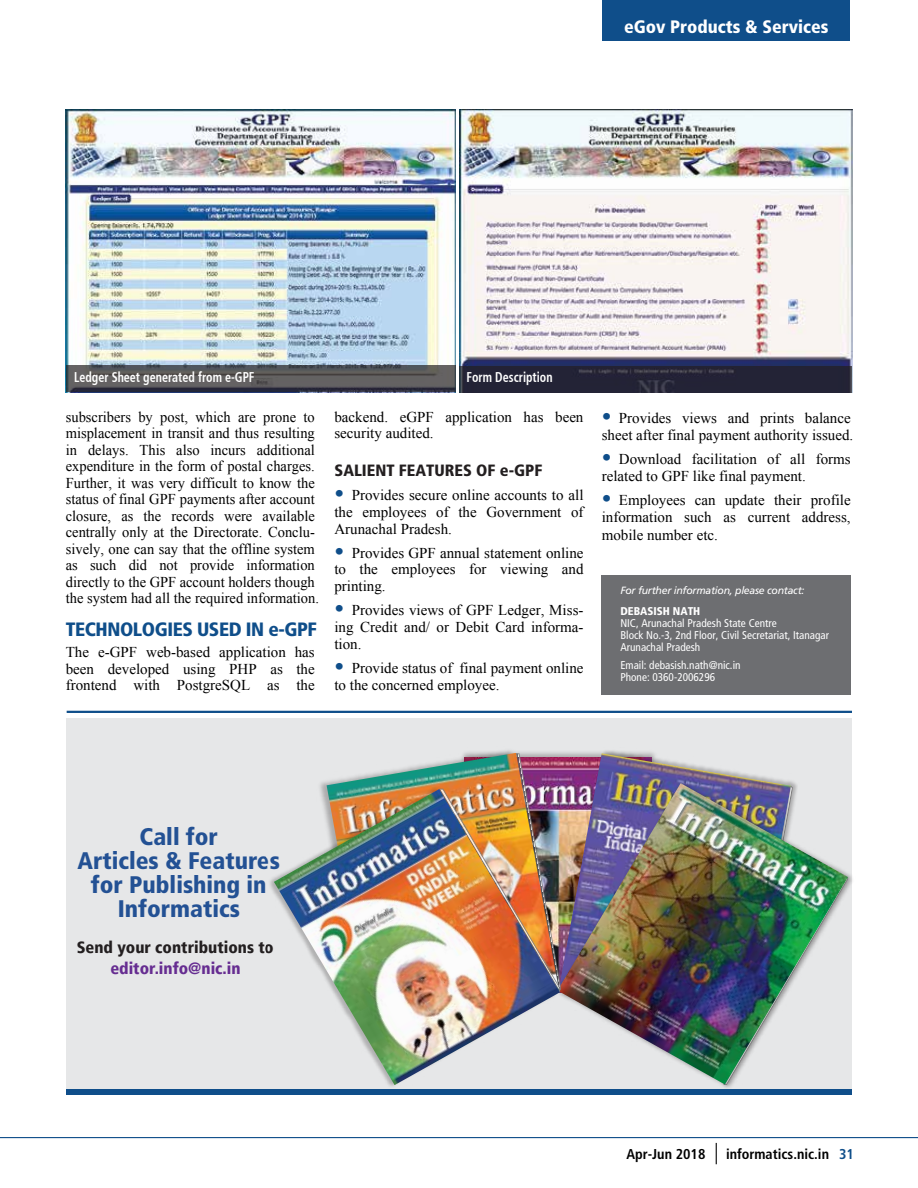
<style>
.page{position:relative;width:918px;height:1188px;background:#fff}
.page>*{position:absolute;margin:0;border:0;box-sizing:border-box;transform-origin:0 0}
.t1{font:900 condensed 24px/24px "Frutiger LT Std";color:#235194;text-align:center}
.t2{font:900 condensed 19.35px "Frutiger LT Std";letter-spacing:-.02em;color:#0f4e8a}
.t3{font:900 condensed 18px "Frutiger LT Std";color:#fff}
.t4{font:900 condensed 16.5px "Frutiger LT";color:#231f20}
.t5{font:900 condensed 16.5px "Frutiger LT";color:#662d91}
.t6{font:900 condensed 16.35px "Frutiger LT Std";color:#231f20}
.t7{font:15px/16.5px "Times New Roman";color:#010101}
.t8{font:700 condensed 14.25px "Frutiger LT Std";color:#010101}
.t9{font:700 condensed 14.1px "Frutiger 67";color:#fff;scale:.85 1}
.t10{font:condensed 11.25px/12px "Frutiger LT Std";color:#fff}
.t11{font:900 condensed 11.25px "Frutiger LT Std";color:#fff}
.t12{font:italic 10.5px "Frutiger LT Std";letter-spacing:-.025em;color:#fff}
.s1{font-family:"Frutiger LT Std";font-weight:900;font-stretch:condensed;font-size:19.35px;color:#0f4e8a}
.s2{font-family:"Frutiger LT Std";font-weight:900;font-stretch:condensed;font-size:14.85px;color:#fff}
.s3{font-family:"Frutiger";font-weight:400;font-size:21.45px}
.s4{color:#0f4e8a}
</style>
<div class="page">
<div style="left:66px;top:718px;width:786px;height:375px;background:#e6e7e8"></div>
<hr style="left:0;top:1137px;width:918px;height:1px;background:#0f4e8a">
<div style="left:602px;top:0;width:248px;height:40px;background:#0f4e8a"></div>
<img style="left:66px;top:110px;width:389px;height:256px">
<div style="left:602px;top:575px;width:249px;height:120px;background:#6d6e71"></div>
<img style="left:460px;top:110px;width:392px;height:256px">
<svg style="left:66px;top:366px;width:389px;height:26px;background:#525256"></svg>
<svg style="left:460px;top:366px;width:392px;height:26px;background:#252437"></svg>
<img style="left:561px;top:753px;width:207px;height:25px">
<img style="left:561px;top:778px;width:292px;height:310px">
<img style="left:561px;top:783px;width:287px;height:301px">
<img style="left:321px;top:750px;width:239px;height:34px">
<img style="left:270px;top:784px;width:291px;height:302px">
<img style="left:439px;top:753px;width:122px;height:240px">
<img style="left:274px;top:789px;width:286px;height:296px">
<div style="left:66px;top:1089px;width:786px;height:5px;background:#0f4e8a"></div>
<hr style="left:67px;top:711px;width:785px;height:2px;background:#0f4e8a">
<p class="t3" style="left:624px;top:16px;width:206px">eGov Products &amp; Services</p>
<p class="t9" style="left:74px;top:369px;width:214px">Ledger Sheet generated from e-GPF</p>
<p class="t9" style="left:467px;top:369px;width:103px">Form Description</p>
<p class="t7" style="left:66px;top:408px;width:255px">subscribers by post, which are prone to misplacement in transit and thus resulting in delays. This also incurs additional expenditure in the form of postal charges.<br>Further, it was very difficult to know the status of final GPF payments after account closure, as the records were available centrally only at the Directorate. Conclu&shy;sively, one can say that the offline system as such did not provide information directly to the GPF account holders though the system had all the required information.</p>
<p class="t2" style="left:66px;top:618px;width:253px">TECHNOLOGIES USED IN e-GPF</p>
<p class="t7" style="left:66px;top:644px;width:251px;text-align:justify">The e-GPF web-based application has been developed using PHP as the frontend with PostgreSQL as the</p>
<p class="t7" style="left:334px;top:408px;width:251px">backend. eGPF application has been security audited.</p>
<p class="t6" style="left:334px;top:460px;width:209px">SALIENT FEATURES OF e-GPF</p>
<p class="t7" style="left:334px;top:486px;width:251px;line-height:17px;text-align:justify"><span class="s1">•</span><span class="s2">•</span>Provides secure online accounts to all the employees of the Government of Arunachal Pradesh.</p>
<p class="t7" style="left:334px;top:544px;width:251px;text-align:justify"><span class="s1">•</span><span class="s2">•</span>Provides GPF annual statement online to the employees for viewing and printing.</p>
<p class="t7" style="left:334px;top:602px;width:251px;line-height:17px;text-align:justify"><span class="s1">•</span><span class="s2">•</span>Provides views of GPF Ledger, Miss&shy;ing Credit and/ or Debit Card informa&shy;tion.</p>
<p class="t7" style="left:334px;top:659px;width:251px;line-height:17px"><span class="s1">•</span><span class="s2">•</span>Provide status of final payment online to the concerned employee.</p>
<p class="t7" style="left:602px;top:409px;width:253px;line-height:17px"><span class="s1">•</span><span class="s2">•</span>Provides views and prints balance sheet after final payment authority issued.</p>
<p class="t7" style="left:602px;top:450px;width:251px;line-height:17px"><span class="s1">•</span><span class="s2">•</span>Download facilitation of all forms related to GPF like final payment.</p>
<p class="t7" style="left:602px;top:491px;width:251px;line-height:17.4px;text-align:justify"><span class="s1">•</span><span class="s2">•</span>Employees can update their profile information such as current address, mobile number etc.</p>
<p class="t12" style="left:620px;top:584px;width:186px">For further information, please contact:</p>
<p class="t11" style="left:620px;top:604px;width:82px">DEBASISH NATH</p>
<p class="t10" style="left:620px;top:617px;width:210px">NIC, Arunachal Pradesh State Centre<br>Block No.-3, 2nd Floor, Civil Secretariat, Itanagar<br>Arunachal Pradesh</p>
<p class="t10" style="left:620px;top:659px;width:122px">Email: debasish.nath@nic.in<br>Phone: 0360-2006296</p>
<h1 class="t1" style="left:78px;top:825px;width:204px">Call for<br>Articles &amp; Features for Publishing in<br>Informatics</h1>
<p class="t4" style="left:77px;top:938px;width:199px">Send your contributions to</p>
<p class="t5" style="left:110px;top:959px;width:132px">editor.info@nic.in</p>
<p class="t8" style="left:626px;top:1145px;width:229px">Apr-Jun 2018 <span class="s3">|</span> informatics.nic.in <span class="s4">31</span></p>
</div>
